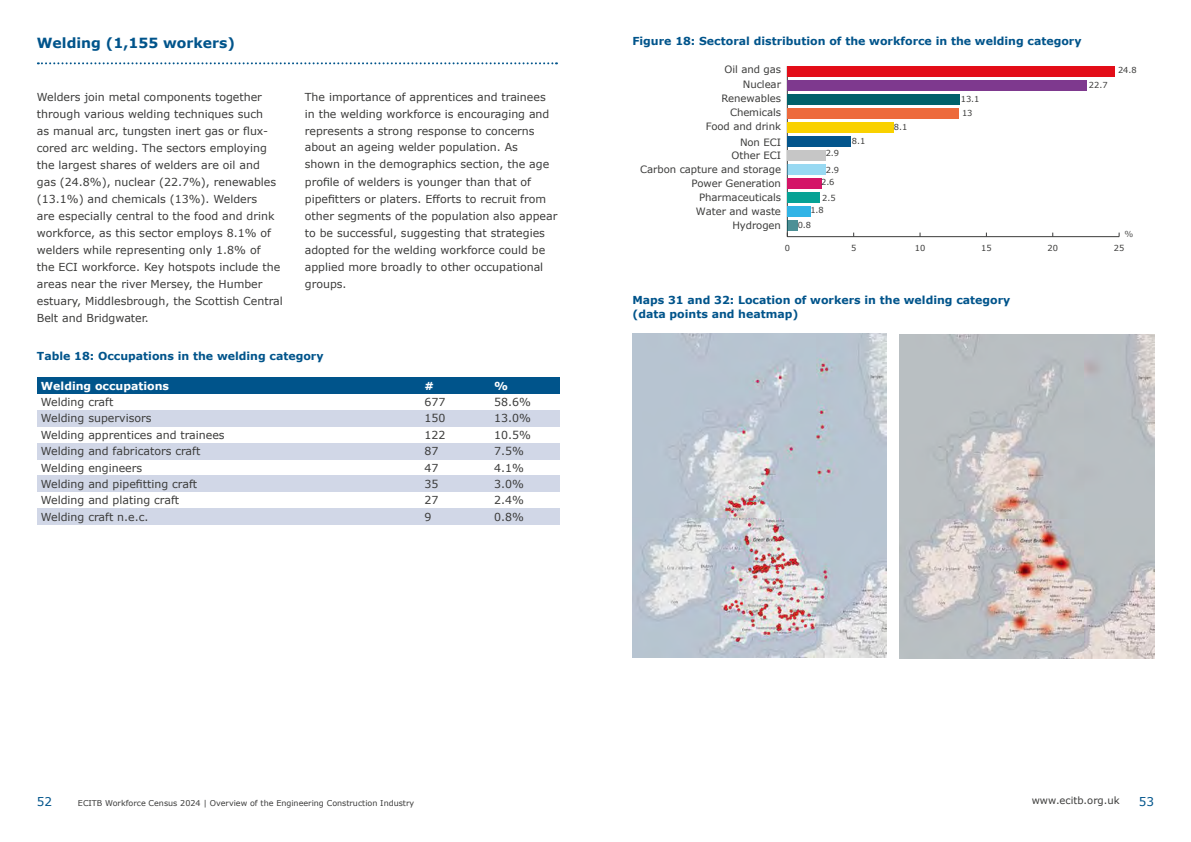
<style>
.page{position:relative;width:1191px;height:842px;background:#fff}
.page>*{position:absolute;margin:0;border:0;box-sizing:border-box;transform-origin:0 0}
.t1{font:700 14px "Verdana";color:#00548b}
.t2{font:12px "Verdana";color:#00548b}
.t3{font:11px/17px "Verdana";color:#3c3c3b}
.t4{font:700 11px/13.2px "Verdana";color:#00548b}
.t5{font:700 11px "Verdana";color:#fff}
.t6{font:10.1px/14.2px "Verdana";letter-spacing:-.005em;color:#3c3c3b;text-align:right}
.t7{font:10px "Verdana";color:#3c3c3b}
.t8{font:8.3px/14.2px "Verdana";letter-spacing:-.005em;color:#3c3c3b}
.t9{font:8.3px "Verdana";color:#575756}
.t10{font:8px "Verdana";color:#3c3c3b}
</style>
<div class="page">
<svg style="left:38px;top:62px;width:519px;height:2px"></svg>
<div style="left:37px;top:377px;width:383px;height:17px;background:#00548b"></div>
<div style="left:420px;top:377px;width:70px;height:17px;background:#00548b"></div>
<div style="left:490px;top:377px;width:69px;height:17px;background:#00548b"></div>
<div style="left:37px;top:410px;width:383px;height:16px;background:#d1d7e7"></div>
<div style="left:420px;top:410px;width:70px;height:16px;background:#d1d7e7"></div>
<div style="left:490px;top:410px;width:69px;height:16px;background:#d1d7e7"></div>
<div style="left:37px;top:443px;width:383px;height:16px;background:#d1d7e7"></div>
<div style="left:420px;top:443px;width:70px;height:16px;background:#d1d7e7"></div>
<div style="left:490px;top:443px;width:69px;height:16px;background:#d1d7e7"></div>
<div style="left:37px;top:476px;width:383px;height:16px;background:#d1d7e7"></div>
<div style="left:420px;top:476px;width:70px;height:16px;background:#d1d7e7"></div>
<div style="left:490px;top:476px;width:69px;height:16px;background:#d1d7e7"></div>
<div style="left:37px;top:508px;width:383px;height:17px;background:#d1d7e7"></div>
<div style="left:420px;top:508px;width:70px;height:17px;background:#d1d7e7"></div>
<div style="left:490px;top:508px;width:69px;height:17px;background:#d1d7e7"></div>
<hr style="left:787px;top:236px;width:332px;height:1px;background:#3c3c3b">
<hr style="left:787px;top:66px;width:1px;height:171px;background:#3c3c3b">
<div style="left:787px;top:66px;width:327px;height:10px;background:#e30d18"></div>
<div style="left:787px;top:80px;width:300px;height:10px;background:#7e398e"></div>
<div style="left:787px;top:94px;width:173px;height:11px;background:#00616a"></div>
<div style="left:787px;top:108px;width:172px;height:11px;background:#ed6a3c"></div>
<div style="left:787px;top:123px;width:107px;height:10px;background:#f9d100"></div>
<div style="left:787px;top:137px;width:63px;height:10px;background:#03558c"></div>
<div style="left:787px;top:151px;width:38px;height:10px;background:#c6c6c6"></div>
<div style="left:787px;top:165px;width:38px;height:10px;background:#98d9f2"></div>
<div style="left:787px;top:179px;width:34px;height:10px;background:#d41467"></div>
<div style="left:787px;top:193px;width:33px;height:10px;background:#06a295"></div>
<div style="left:787px;top:207px;width:24px;height:10px;background:#31b4e6"></div>
<div style="left:787px;top:221px;width:11px;height:10px;background:#4d9096"></div>
<img style="left:632px;top:334px;width:255px;height:324px">
<img style="left:899px;top:334px;width:255px;height:324px">
<h1 class="t1" style="left:37px;top:33px;width:200px">Welding (1,155 workers)</h1>
<p class="t3" style="left:37px;top:88px;width:247px">Welders join metal components together through various welding techniques such<br>as manual arc, tungsten inert gas or flux&shy;cored arc welding. The sectors employing the largest shares of welders are oil and<br>gas (24.8%), nuclear (22.7%), renewables (13.1%) and chemicals (13%). Welders<br>are especially central to the food and drink workforce, as this sector employs 8.1% of welders while representing only 1.8% of<br>the ECI workforce. Key hotspots include the areas near the river Mersey, the Humber estuary, Middlesbrough, the Scottish Central Belt and Bridgwater.</p>
<p class="t3" style="left:305px;top:88px;width:254px">The importance of apprentices and trainees in the welding workforce is encouraging and represents a strong response to concerns about an ageing welder population. As<br>shown in the demographics section, the age profile of welders is younger than that of pipefitters or platers. Efforts to recruit from other segments of the population also appear to be successful, suggesting that strategies adopted for the welding workforce could be applied more broadly to other occupational groups.</p>
<p class="t4" style="left:37px;top:349px;width:288px">Table 18: Occupations in the welding category</p>
<p class="t5" style="left:41px;top:378px;width:130px">Welding occupations</p>
<p class="t5" style="left:424px;top:378px;width:11px">#</p>
<p class="t5" style="left:494px;top:378px;width:15px">%</p>
<p class="t3" style="left:41px;top:394px;width:74px">Welding craft</p>
<p class="t3" style="left:424px;top:394px;width:22px">677</p>
<p class="t3" style="left:494px;top:394px;width:38px">58.6%</p>
<p class="t3" style="left:41px;top:410px;width:112px">Welding supervisors</p>
<p class="t3" style="left:424px;top:410px;width:22px">150</p>
<p class="t3" style="left:494px;top:410px;width:38px">13.0%</p>
<p class="t3" style="left:41px;top:426px;width:185px">Welding apprentices and trainees</p>
<p class="t3" style="left:424px;top:426px;width:22px">122</p>
<p class="t3" style="left:494px;top:426px;width:38px">10.5%</p>
<p class="t3" style="left:41px;top:443px;width:161px">Welding and fabricators craft</p>
<p class="t3" style="left:424px;top:443px;width:15px">87</p>
<p class="t3" style="left:494px;top:443px;width:31px">7.5%</p>
<p class="t3" style="left:41px;top:459px;width:103px">Welding engineers</p>
<p class="t3" style="left:424px;top:459px;width:15px">47</p>
<p class="t3" style="left:494px;top:459px;width:31px">4.1%</p>
<p class="t3" style="left:41px;top:476px;width:158px">Welding and pipefitting craft</p>
<p class="t3" style="left:424px;top:476px;width:15px">35</p>
<p class="t3" style="left:494px;top:476px;width:31px">3.0%</p>
<p class="t3" style="left:41px;top:492px;width:140px">Welding and plating craft</p>
<p class="t3" style="left:424px;top:492px;width:15px">27</p>
<p class="t3" style="left:494px;top:492px;width:31px">2.4%</p>
<p class="t3" style="left:41px;top:508px;width:109px">Welding craft n.e.c.</p>
<p class="t3" style="left:424px;top:508px;width:8px">9</p>
<p class="t3" style="left:494px;top:508px;width:31px">0.8%</p>
<p class="t4" style="left:632px;top:35px;width:451px">Figure 18: Sectoral distribution of the workforce in the welding category</p>
<p class="t6" style="left:724px;top:63px;width:58px">Oil and gas<br>Nuclear</p>
<p class="t6" style="left:721px;top:91px;width:61px">Renewables</p>
<p class="t6" style="left:740px;top:135px;width:42px">Non ECI</p>
<p class="t6" style="left:730px;top:105px;width:52px">Chemicals</p>
<p class="t6" style="left:705px;top:120px;width:77px">Food and drink</p>
<p class="t6" style="left:731px;top:148px;width:51px">Other ECI</p>
<p class="t6" style="left:640px;top:162px;width:142px">Carbon capture and storage</p>
<p class="t6" style="left:691px;top:176px;width:91px">Power Generation</p>
<p class="t6" style="left:696px;top:205px;width:87px">Water and waste</p>
<p class="t6" style="left:699px;top:190px;width:83px">Pharmaceuticals</p>
<p class="t6" style="left:732px;top:219px;width:50px">Hydrogen</p>
<p class="t8" style="left:825px;top:144px;width:15px;line-height:17px">2.9<br>2.9</p>
<p class="t8" style="left:821px;top:174px;width:16px;line-height:15.8px">2.6<br>2.5</p>
<p class="t8" style="left:797px;top:203px;width:28px;line-height:14.5px;text-indent:13px">1.8<br>0.8</p>
<p class="t8" style="left:852px;top:134px;width:15px">8.1</p>
<p class="t8" style="left:893px;top:120px;width:15px">8.1</p>
<p class="t8" style="left:961px;top:92px;width:20px">13.1<br>13</p>
<p class="t8" style="left:1089px;top:78px;width:20px">22.7</p>
<p class="t8" style="left:1118px;top:63px;width:20px">24.8</p>
<p class="t9" style="left:1124px;top:228px;width:10px">%</p>
<p class="t8" style="left:784px;top:241px;width:7px">0</p>
<p class="t8" style="left:851px;top:241px;width:7px">5</p>
<p class="t8" style="left:914px;top:241px;width:12px">10</p>
<p class="t8" style="left:981px;top:241px;width:12px">15</p>
<p class="t8" style="left:1047px;top:241px;width:12px">20</p>
<p class="t8" style="left:1113px;top:241px;width:12px">25</p>
<p class="t4" style="left:632px;top:294px;width:379px">Maps 31 and 32: Location of workers in the welding category (data points and heatmap)</p>
<p class="t2" style="left:37px;top:794px;width:17px">52</p>
<p class="t10" style="left:78px;top:798px;width:338px">ECITB Workforce Census 2024 | Overview of the Engineering Construction Industry</p>
<p class="t7" style="left:1031px;top:794px;width:89px">www.ecitb.org.uk</p>
<p class="t2" style="left:1138px;top:794px;width:17px">53</p>
</div>
